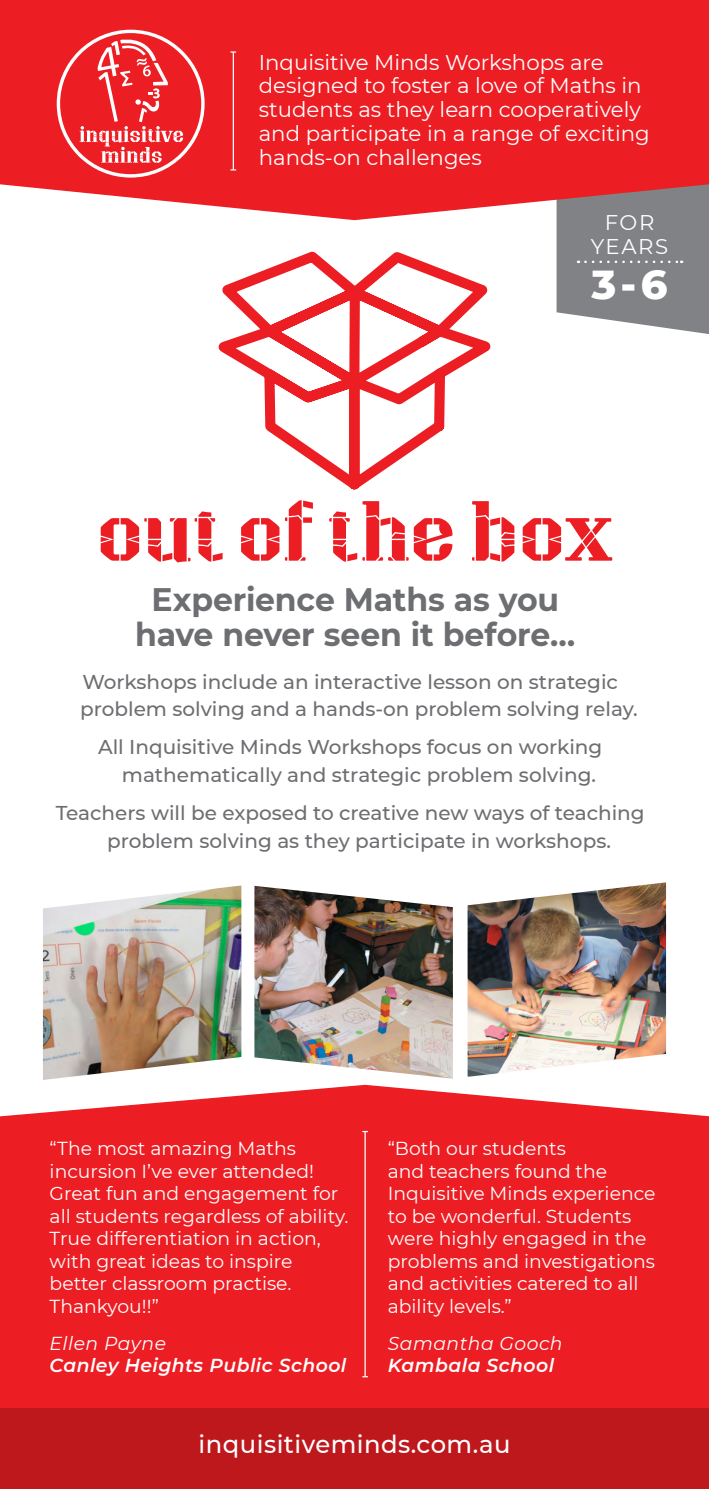
<style>
.page{position:relative;width:709px;height:1489px;background:#fff}
.page>*{position:absolute;margin:0;border:0;box-sizing:border-box;transform-origin:0 0}
.t1{font:85px "Fummel";letter-spacing:-.06em;color:#ed1d24;scale:1.06 1}
.t2{font:800 41.25px "Montserrat";color:#fff}
.t3{font:700 32.5px/35px "Montserrat";letter-spacing:-.005em;color:#6d6e71;text-align:center}
.t4{font:500 25px "Montserrat";letter-spacing:.02em;color:#fff}
.t5{font:21.25px/23.8px "Montserrat";color:#fff}
.t6{font:21.25px/23.8px "Montserrat";letter-spacing:.075em;color:#fff;text-align:center}
.t7{font:500 20px/27.5px "Montserrat";color:#6d6e71}
.t8{font:18.75px/22.5px "Montserrat";color:#fff}
.t9{font:italic 600 18.75px "Montserrat";letter-spacing:.025em;color:#fff}
.t10{font:italic 18.75px "Montserrat";letter-spacing:.025em;color:#fff}
</style>
<div class="page">
<div style="left:0;top:1084px;width:709px;height:324px;background:#ed1d24"></div>
<div style="left:0;top:1408px;width:709px;height:80px;background:#be171c"></div>
<img style="left:467px;top:882px;width:199px;height:194px">
<img style="left:254px;top:885px;width:199px;height:193px">
<img style="left:43px;top:885px;width:198px;height:194px">
<svg style="left:218px;top:251px;width:273px;height:239px"></svg>
<svg style="left:0;top:0;width:709px;height:220px;background:#ee2c32"></svg>
<svg style="left:57px;top:30px;width:148px;height:148px;background:#f04349"></svg>
<hr style="left:233px;top:52px;width:1px;height:118px;background:#fff">
<hr style="left:364px;top:1131px;width:2px;height:245px;background:#fff">
<svg style="left:362px;top:1375px;width:6px;height:2px"></svg>
<svg style="left:556px;top:161px;width:153px;height:173px;background:#9c787c"></svg>
<p class="t5" style="left:259px;top:49px;width:392px">Inquisitive Minds Workshops are designed to foster a love of Maths in students as they learn cooperatively and participate in a range of exciting hands-on challenges</p>
<p class="t6" style="left:591px;top:209px;width:79px">FOR<br>YEARS</p>
<h2 class="t2" style="left:591px;top:254px;width:77px">3-6</h2>
<h1 class="t1" style="left:94px;top:500px;width:493px">out of the box</h1>
<h3 class="t3" style="left:135px;top:580px;width:441px">Experience Maths as you have never seen it before…</h3>
<p class="t7" style="left:80px;top:667px;width:559px">Workshops include an interactive lesson on strategic problem solving and a hands-on problem solving relay.</p>
<p class="t7" style="left:122px;top:732px;width:482px;text-indent:-24px">All Inquisitive Minds Workshops focus on working mathematically and strategic problem solving.</p>
<p class="t7" style="left:107px;top:798px;width:539px;text-indent:-51px">Teachers will be exposed to creative new ways of teaching problem solving as they participate in workshops.</p>
<p class="t8" style="left:50px;top:1136px;width:300px">“The most amazing Maths incursion I’ve ever attended!<br>Great fun and engagement for all students regardless of ability.<br>True differentiation in action, with great ideas to inspire better classroom practise.<br>Thankyou!!”</p>
<p class="t10" style="left:50px;top:1329px;width:118px">Ellen Payne</p>
<p class="t9" style="left:50px;top:1351px;width:298px">Canley Heights Public School</p>
<p class="t8" style="left:388px;top:1136px;width:269px">“Both our students<br>and teachers found the<br>Inquisitive Minds experience to be wonderful. Students were highly engaged in the problems and investigations and activities catered to all ability levels.”</p>
<p class="t10" style="left:388px;top:1329px;width:176px">Samantha Gooch</p>
<p class="t9" style="left:388px;top:1351px;width:168px">Kambala School</p>
<h3 class="t4" style="left:198px;top:1426px;width:313px">inquisitiveminds.com.au</h3>
</div>
